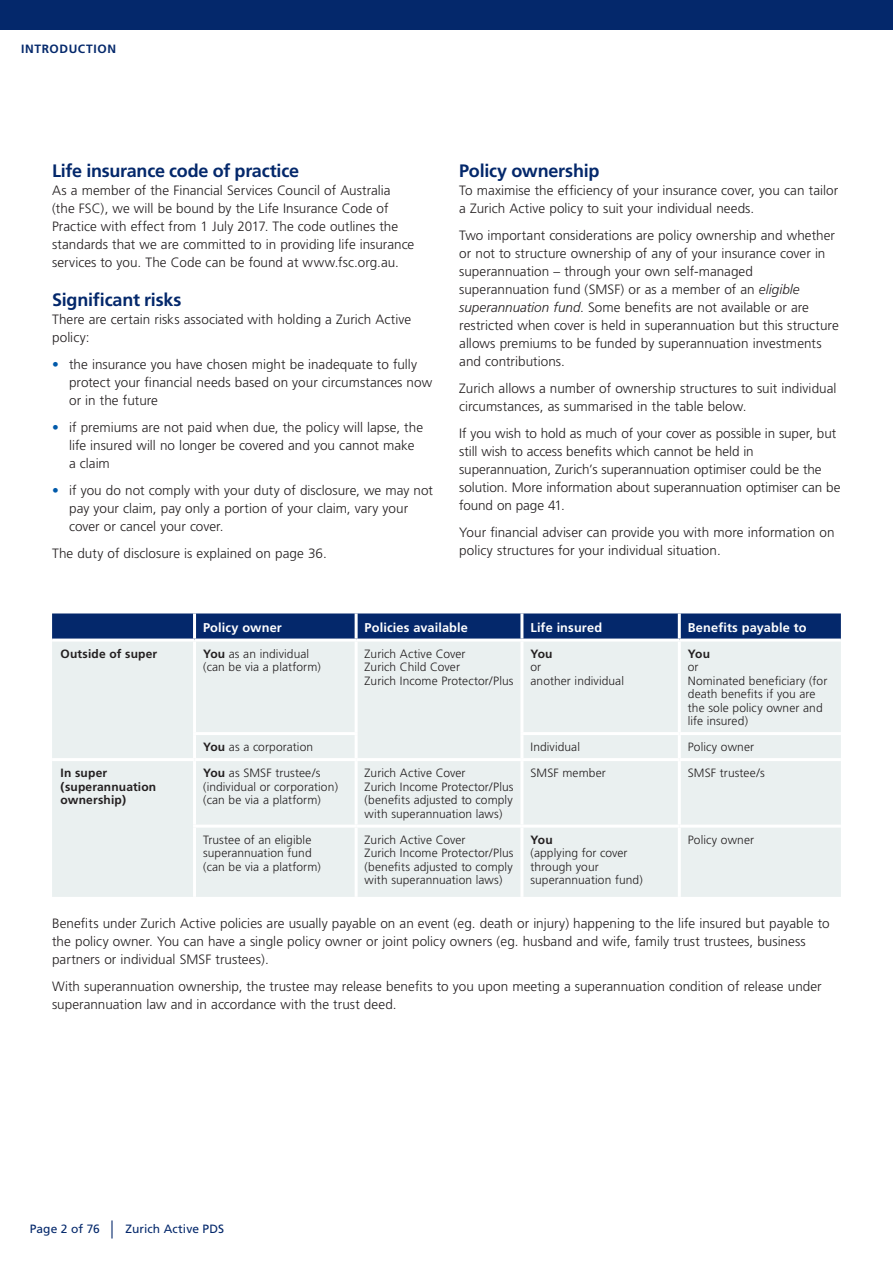
<style>
.page{position:relative;width:893px;height:1263px;background:#fff}
.page>*{position:absolute;margin:0;border:0;box-sizing:border-box;transform-origin:0 0}
.t1{font:700 18px "Frutiger";letter-spacing:-.015em;color:#04286b}
.t2{font:300 13.5px/18px "Frutiger";color:#231f20}
.t3{font:700 12.75px "Frutiger";letter-spacing:.01em;color:#fff}
.t4{font:300 12px/13.5px "Frutiger";letter-spacing:.005em;color:#231f20}
.t5{font:700 12px/13.5px "Frutiger";letter-spacing:.015em;color:#231f20}
.t6{font:12px "Frutiger";letter-spacing:.005em;color:#04286b}
.t7{font:700 12px "Frutiger";letter-spacing:.055em;color:#04286b}
.s1{color:#015aaa}
.s2{font-style:italic}
.s3{font-weight:700}
.s4{font-size:18px}
</style>
<div class="page">
<div style="left:0;top:0;width:893px;height:30px;background:#04286b"></div>
<div style="left:52px;top:613px;width:789px;height:25px;background:#04286b"></div>
<div style="left:52px;top:642px;width:789px;height:255px;background:#eaf0f0"></div>
<hr style="left:193px;top:613px;width:3px;height:25px;background:#fff">
<hr style="left:355px;top:613px;width:3px;height:25px;background:#fff">
<hr style="left:520px;top:613px;width:3px;height:25px;background:#fff">
<hr style="left:678px;top:613px;width:3px;height:25px;background:#fff">
<hr style="left:193px;top:641px;width:3px;height:91px;background:#fff">
<hr style="left:355px;top:641px;width:3px;height:91px;background:#fff">
<hr style="left:520px;top:641px;width:3px;height:91px;background:#fff">
<hr style="left:678px;top:641px;width:3px;height:91px;background:#fff">
<hr style="left:193px;top:732px;width:165px;height:3px;background:#fff">
<hr style="left:193px;top:735px;width:3px;height:23px;background:#fff">
<hr style="left:355px;top:735px;width:3px;height:23px;background:#fff">
<hr style="left:520px;top:732px;width:159px;height:3px;background:#fff">
<hr style="left:520px;top:735px;width:3px;height:23px;background:#fff">
<hr style="left:679px;top:732px;width:162px;height:3px;background:#fff">
<hr style="left:678px;top:735px;width:3px;height:23px;background:#fff">
<hr style="left:52px;top:758px;width:143px;height:3px;background:#fff">
<hr style="left:195px;top:758px;width:161px;height:3px;background:#fff">
<hr style="left:193px;top:761px;width:3px;height:64px;background:#fff">
<hr style="left:356px;top:758px;width:166px;height:3px;background:#fff">
<hr style="left:355px;top:761px;width:3px;height:64px;background:#fff">
<hr style="left:522px;top:758px;width:157px;height:3px;background:#fff">
<hr style="left:520px;top:761px;width:3px;height:64px;background:#fff">
<hr style="left:679px;top:758px;width:162px;height:3px;background:#fff">
<hr style="left:678px;top:761px;width:3px;height:64px;background:#fff">
<hr style="left:193px;top:825px;width:163px;height:3px;background:#fff">
<hr style="left:193px;top:828px;width:3px;height:69px;background:#fff">
<hr style="left:356px;top:825px;width:166px;height:3px;background:#fff">
<hr style="left:355px;top:828px;width:3px;height:69px;background:#fff">
<hr style="left:522px;top:825px;width:157px;height:3px;background:#fff">
<hr style="left:520px;top:828px;width:3px;height:69px;background:#fff">
<hr style="left:679px;top:825px;width:162px;height:3px;background:#fff">
<hr style="left:678px;top:828px;width:3px;height:69px;background:#fff">
<p class="t7" style="left:21px;top:42px;width:96px">INTRODUCTION</p>
<h1 class="t1" style="left:52px;top:160px;width:248px">Life insurance code of practice</h1>
<p class="t2" style="left:52px;top:182px;width:364px">As a member of the Financial Services Council of Australia (the FSC), we will be bound by the Life Insurance Code of Practice with effect from 1 July 2017. The code outlines the standards that we are committed to in providing life insurance services to you. The Code can be found at www.fsc.org.au.</p>
<h1 class="t1" style="left:52px;top:289px;width:131px">Significant risks</h1>
<p class="t2" style="left:52px;top:311px;width:361px">There are certain risks associated with holding a Zurich Active policy:</p>
<p class="t2" style="left:69px;top:356px;width:365px;text-indent:-17px"><span class="s1">•</span> the insurance you have chosen might be inadequate to fully protect your financial needs based on your circumstances now or in the future</p>
<p class="t2" style="left:69px;top:419px;width:356px;text-indent:-17px"><span class="s1">•</span> if premiums are not paid when due, the policy will lapse, the life insured will no longer be covered and you cannot make a claim</p>
<p class="t2" style="left:69px;top:482px;width:365px;text-indent:-17px"><span class="s1">•</span> if you do not comply with your duty of disclosure, we may not pay your claim, pay only a portion of your claim, vary your cover or cancel your cover.</p>
<p class="t2" style="left:52px;top:545px;width:276px">The duty of disclosure is explained on page 36.</p>
<h1 class="t1" style="left:459px;top:160px;width:142px">Policy ownership</h1>
<p class="t2" style="left:459px;top:182px;width:380px">To maximise the efficiency of your insurance cover, you can tailor a Zurich Active policy to suit your individual needs.</p>
<p class="t2" style="left:459px;top:227px;width:381px">Two important considerations are policy ownership and whether or not to structure ownership of any of your insurance cover in superannuation – through your own self-managed superannuation fund (SMSF) or as a member of an <span class="s2">eligible superannuation fund</span>. Some benefits are not available or are restricted when cover is held in superannuation but this structure allows premiums to be funded by superannuation investments and contributions.</p>
<p class="t2" style="left:459px;top:380px;width:379px">Zurich allows a number of ownership structures to suit individual circumstances, as summarised in the table below.</p>
<p class="t2" style="left:459px;top:425px;width:383px">If you wish to hold as much of your cover as possible in super, but still wish to access benefits which cannot be held in superannuation, Zurich’s superannuation optimiser could be the solution. More information about superannuation optimiser can be found on page 41.</p>
<p class="t2" style="left:459px;top:524px;width:377px">Your financial adviser can provide you with more information on policy structures for your individual situation.</p>
<p class="t3" style="left:203px;top:620px;width:80px">Policy owner</p>
<p class="t3" style="left:365px;top:620px;width:105px">Policies available</p>
<p class="t3" style="left:530px;top:620px;width:73px">Life insured</p>
<p class="t3" style="left:688px;top:620px;width:120px">Benefits payable to</p>
<p class="t5" style="left:61px;top:647px;width:98px">Outside of super</p>
<p class="t4" style="left:203px;top:647px;width:119px"><span class="s3">You</span> as an individual (can be via a platform)</p>
<p class="t4" style="left:365px;top:647px;width:150px">Zurich Active Cover<br>Zurich Child Cover<br>Zurich Income Protector/Plus</p>
<p class="t5" style="left:530px;top:647px;width:24px">You</p>
<p class="t4" style="left:530px;top:660px;width:95px">or<br>another individual</p>
<p class="t5" style="left:688px;top:647px;width:24px">You</p>
<p class="t4" style="left:688px;top:660px;width:141px">or<br>Nominated beneficiary (for death benefits if you are the sole policy owner and life insured)</p>
<p class="t4" style="left:203px;top:740px;width:112px"><span class="s3">You</span> as a corporation</p>
<p class="t4" style="left:530px;top:740px;width:51px">Individual</p>
<p class="t4" style="left:688px;top:740px;width:68px">Policy owner</p>
<p class="t5" style="left:61px;top:766px;width:97px">In super (superannuation ownership)</p>
<p class="t4" style="left:203px;top:766px;width:136px"><span class="s3">You</span> as SMSF trustee/s (individual or corporation) (can be via a platform)</p>
<p class="t4" style="left:365px;top:766px;width:150px">Zurich Active Cover<br>Zurich Income Protector/Plus (benefits adjusted to comply with superannuation laws)</p>
<p class="t4" style="left:530px;top:766px;width:77px">SMSF member</p>
<p class="t4" style="left:688px;top:766px;width:79px">SMSF trustee/s</p>
<p class="t4" style="left:203px;top:833px;width:119px">Trustee of an eligible superannuation fund (can be via a platform)</p>
<p class="t4" style="left:365px;top:833px;width:150px">Zurich Active Cover<br>Zurich Income Protector/Plus (benefits adjusted to comply with superannuation laws)</p>
<p class="t5" style="left:530px;top:833px;width:24px">You</p>
<p class="t4" style="left:688px;top:833px;width:68px">Policy owner</p>
<p class="t4" style="left:530px;top:846px;width:114px">(applying for cover through your superannuation fund)</p>
<p class="t2" style="left:52px;top:915px;width:779px">Benefits under Zurich Active policies are usually payable on an event (eg. death or injury) happening to the life insured but payable to the policy owner. You can have a single policy owner or joint policy owners (eg. husband and wife, family trust trustees, business partners or individual SMSF trustees).</p>
<p class="t2" style="left:52px;top:978px;width:771px">With superannuation ownership, the trustee may release benefits to you upon meeting a superannuation condition of release under superannuation law and in accordance with the trust deed.</p>
<p class="t6" style="left:30px;top:1222px;width:196px">Page 2 of 76 <span class="s4">|</span> Zurich Active PDS</p>
</div>
